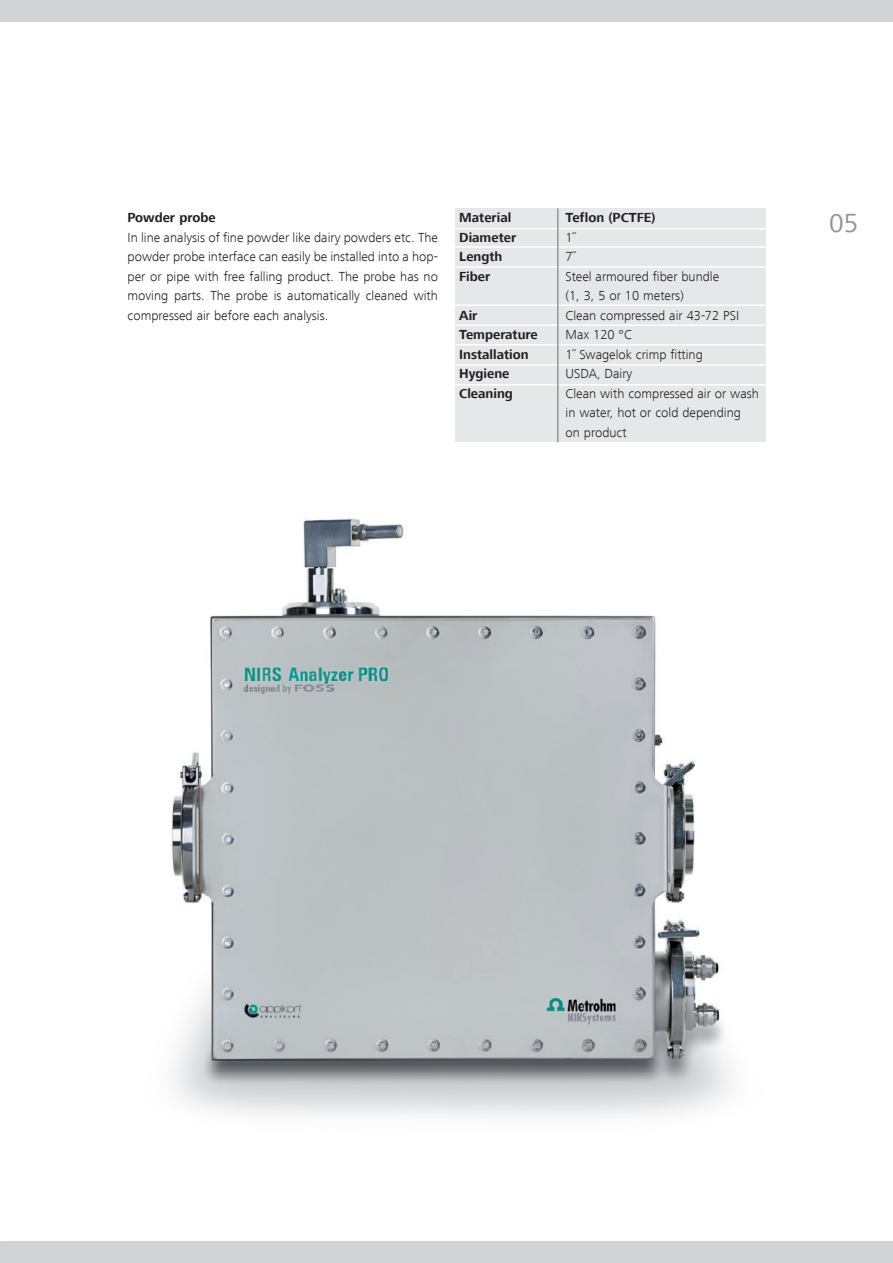
<style>
.page{position:relative;width:893px;height:1263px;background:#fff}
.page>*{position:absolute;margin:0;border:0;box-sizing:border-box;transform-origin:0 0}
.t1{font:27px "Frutiger Next LT";color:#939598}
.t2{font:300 13.5px/19.5px "Frutiger Next LT";color:#231f20}
.t3{font:700 13.5px "Frutiger Next LT";color:#231f20}
</style>
<div class="page">
<div style="left:455px;top:208px;width:310px;height:234px;background:#e6e7e9"></div>
<hr style="left:455px;top:228px;width:310px;height:1px;background:#fff">
<hr style="left:455px;top:266px;width:310px;height:2px;background:#fff">
<hr style="left:455px;top:324px;width:310px;height:2px;background:#fff">
<hr style="left:455px;top:344px;width:310px;height:1px;background:#fff">
<div style="left:0;top:0;width:893px;height:21px;background:#d1d2d4"></div>
<div style="left:0;top:1242px;width:893px;height:21px;background:#d1d2d4"></div>
<hr style="left:455px;top:246px;width:310px;height:2px;background:#fff">
<hr style="left:455px;top:364px;width:310px;height:1px;background:#fff">
<hr style="left:455px;top:384px;width:310px;height:1px;background:#fff">
<hr style="left:455px;top:304px;width:310px;height:2px;background:#fff">
<hr style="left:557px;top:208px;width:2px;height:234px;background:#939598">
<img style="left:171px;top:518px;width:559px;height:599px">
<p class="t3" style="left:128px;top:210px;width:90px">Powder probe</p>
<p class="t2" style="left:128px;top:228px;width:312px;text-align:justify">In line analysis of fine powder like dairy powders etc. The powder probe interface can easily be installed into a hop&shy;per or pipe with free falling product. The probe has no moving parts. The probe is automatically cleaned with compressed air before each analysis.</p>
<p class="t3" style="left:459px;top:210px;width:54px">Material</p>
<p class="t3" style="left:566px;top:210px;width:91px">Teflon (PCTFE)</p>
<p class="t3" style="left:459px;top:230px;width:58px">Diameter</p>
<p class="t2" style="left:566px;top:228px;width:11px">1˝</p>
<p class="t3" style="left:459px;top:249px;width:45px">Length</p>
<p class="t2" style="left:566px;top:247px;width:11px">7˝</p>
<p class="t3" style="left:459px;top:269px;width:33px">Fiber</p>
<p class="t2" style="left:566px;top:267px;width:155px">Steel armoured fiber bundle (1, 3, 5 or 10 meters)</p>
<p class="t3" style="left:459px;top:308px;width:20px">Air</p>
<p class="t2" style="left:566px;top:306px;width:175px">Clean compressed air 43-72 PSI</p>
<p class="t3" style="left:459px;top:327px;width:80px">Temperature</p>
<p class="t2" style="left:566px;top:325px;width:68px">Max 120 °C</p>
<p class="t3" style="left:459px;top:347px;width:71px">Installation</p>
<p class="t2" style="left:566px;top:345px;width:139px">1˝ Swagelok crimp fitting</p>
<p class="t3" style="left:459px;top:366px;width:52px">Hygiene</p>
<p class="t2" style="left:566px;top:364px;width:68px">USDA, Dairy</p>
<p class="t3" style="left:459px;top:386px;width:55px">Cleaning</p>
<p class="t2" style="left:566px;top:384px;width:195px">Clean with compressed air or wash in water, hot or cold depending<br>on product</p>
<h1 class="t1" style="left:829px;top:208px;width:31px">05</h1>
</div>
